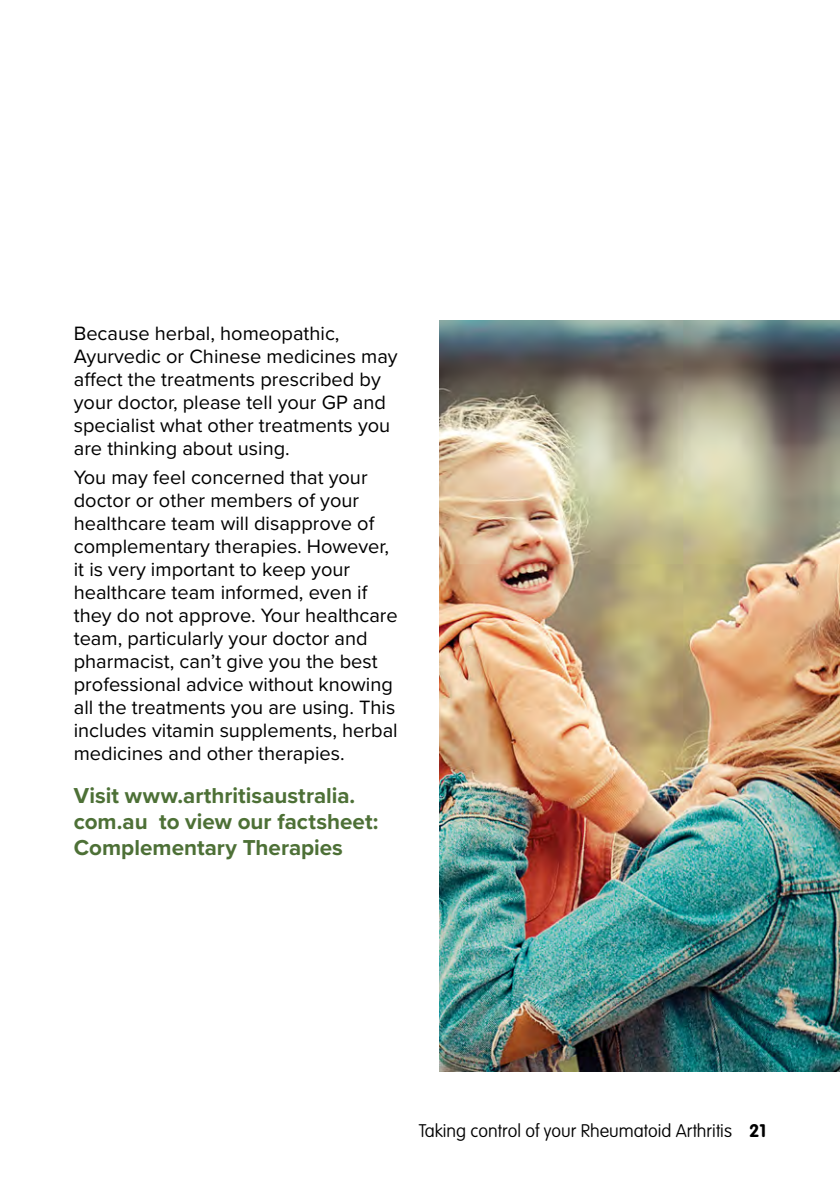
<style>
.page{position:relative;width:840px;height:1191px;background:#fff}
.page>*{position:absolute;margin:0;border:0;box-sizing:border-box;transform-origin:0 0}
.t1{font:700 22.4px/26px "Proxima Nova";color:#4d7036}
.t2{font:20px/23px "Proxima Nova";color:#000}
.t3{font:100 18px "VAG Rounded";color:#000}
.s1{font-weight:700}
</style>
<div class="page">
<img style="left:439px;top:320px;width:400px;height:751px">
<p class="t2" style="left:74px;top:321px;width:325px">Because herbal, homeopathic, Ayurvedic or Chinese medicines may affect the treatments prescribed by your doctor, please tell your GP and specialist what other treatments you are thinking about using.</p>
<p class="t2" style="left:74px;top:464px;width:325px">You may feel concerned that your doctor or other members of your healthcare team will disapprove of complementary therapies. However, it is very important to keep your healthcare team informed, even if they do not approve. Your healthcare team, particularly your doctor and pharmacist, can’t give you the best professional advice without knowing all the treatments you are using. This includes vitamin supplements, herbal medicines and other therapies.</p>
<p class="t1" style="left:74px;top:782px;width:306px">Visit www.arthritisaustralia. com.au to view our factsheet:<br>Complementary Therapies</p>
<p class="t3" style="left:418px;top:1120px;width:349px">Taking control of your Rheumatoid Arthritis <span class="s1">21</span></p>
</div>
